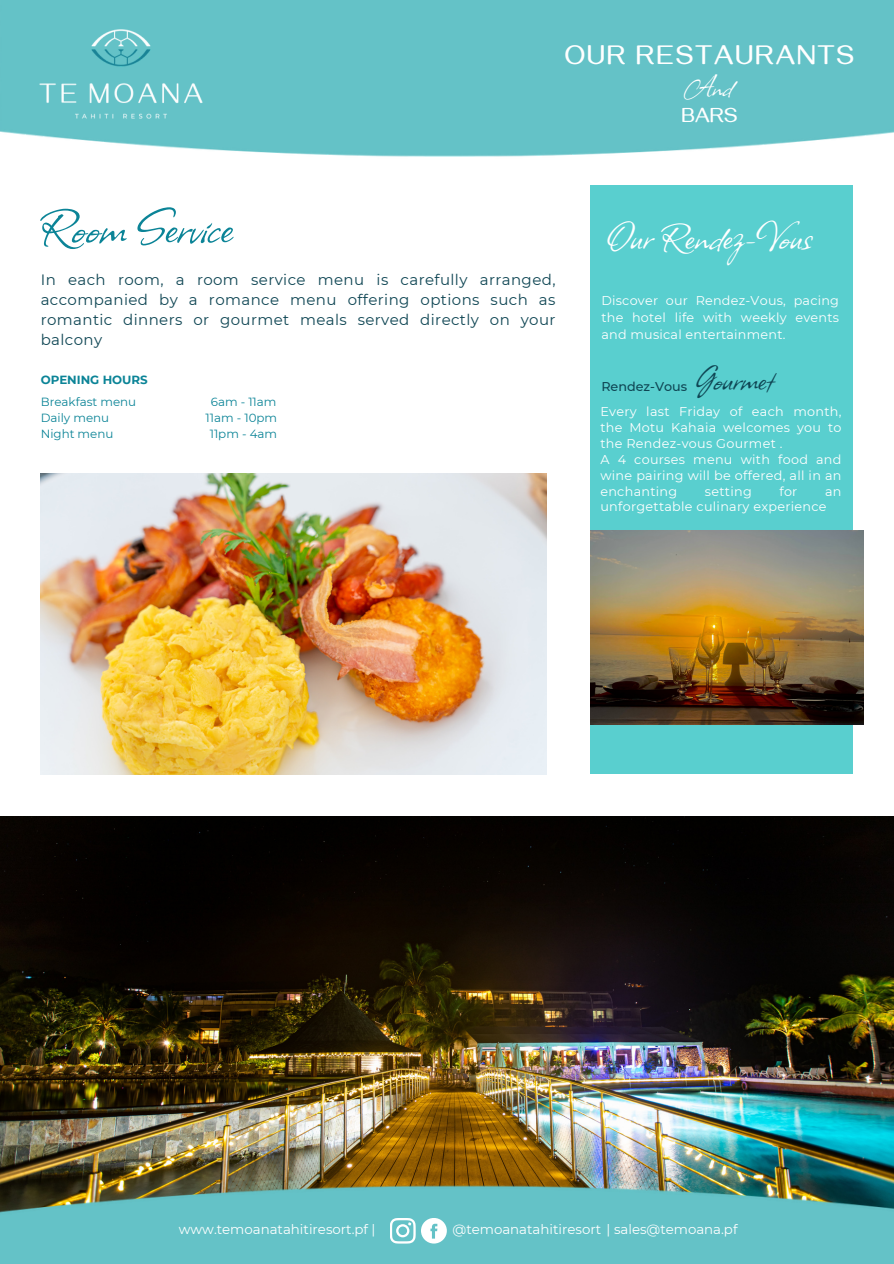
<style>
.page{position:relative;width:894px;height:1264px;background:#fff}
.page>*{position:absolute;margin:0;border:0;box-sizing:border-box;transform-origin:0 0}
.t1{font:60px "Allison";color:#0b8497}
.t2{font:45px "Allison";letter-spacing:.01em;color:#fff}
.t3{font:39px "Allison";color:#0f4654}
.t4{font:32.25px "Allison";color:#fff}
.t5{font:700 28.05px "Gayathri";letter-spacing:.06em;color:#fff}
.t6{font:700 21.15px "Gayathri";color:#fff}
.t7{font:15px/20.2px "Montserrat";letter-spacing:.025em;color:#0f4654;text-align:justify}
.t8{font:13.35px "Montserrat";color:#fff}
.t9{font:12.75px/15.9px "Montserrat";letter-spacing:.025em;color:#fff;text-align:justify}
.t10{font:500 12.75px "Montserrat";color:#0f4654}
.t11{font:11.85px "Montserrat";color:#0b8497}
.t12{font:700 11.85px "Montserrat";color:#0b8497}
</style>
<div class="page">
<div style="left:0;top:0;width:892px;height:157px;background:#64c2c7"></div>
<img style="left:40px;top:29px;width:163px;height:89px">
<div style="left:590px;top:185px;width:262px;height:589px;background:#59cfcf"></div>
<img style="left:590px;top:530px;width:273px;height:194px">
<img style="left:41px;top:474px;width:505px;height:300px">
<img style="left:0;top:816px;width:893px;height:364px">
<img style="left:0;top:1180px;width:893px;height:83px">
<svg style="left:390px;top:1217px;width:25px;height:26px"></svg>
<svg style="left:421px;top:1217px;width:25px;height:26px"></svg>
<p class="t5" style="left:564px;top:43px;width:291px">OUR RESTAURANTS</p>
<p class="t4" style="left:686px;top:67px;width:47px">And</p>
<h5 class="t6" style="left:681px;top:107px;width:57px">BARS</h5>
<p class="t1" style="left:40px;top:188px;width:194px">Room Service</p>
<h1 class="t7" style="left:41px;top:269px;width:516px">In each room, a room service menu is carefully arranged, accompanied by a romance menu offering options such as romantic dinners or gourmet meals served directly on your balcony</h1>
<h2 class="t12" style="left:41px;top:372px;width:109px">OPENING HOURS</h2>
<p class="t11" style="left:41px;top:395px;width:97px">Breakfast menu</p>
<p class="t11" style="left:211px;top:395px;width:67px">6am - 11am</p>
<p class="t11" style="left:41px;top:410px;width:70px">Daily menu</p>
<h3 class="t11" style="left:205px;top:410px;width:73px">11am - 10pm</h3>
<h3 class="t11" style="left:41px;top:426px;width:74px">Night menu</h3>
<p class="t11" style="left:210px;top:426px;width:69px">11pm - 4am</p>
<p class="t2" style="left:605px;top:207px;width:208px">Our Rendez-Vous</p>
<p class="t9" style="left:601px;top:292px;width:239px;line-height:16.8px">Discover our Rendez-Vous, pacing the hotel life with weekly events and musical entertainment.</p>
<p class="t3" style="left:694px;top:355px;width:81px">Gourmet</p>
<p class="t9" style="left:600px;top:403px;width:242px">Every last Friday of each month, the Motu Kahaia welcomes you to the Rendez-vous Gourmet .</p>
<p class="t9" style="left:600px;top:451px;width:242px">A 4 courses menu with food and wine pairing will be offered, all in an enchanting</p>
<p class="t10" style="left:601px;top:378px;width:87px">Rendez-Vous</p>
<p class="t9" style="left:704px;top:483px;width:48px">setting</p>
<p class="t9" style="left:779px;top:483px;width:20px">for</p>
<p class="t9" style="left:600px;top:483px;width:242px;text-indent:224px">an unforgettable culinary experience</p>
<p class="t8" style="left:179px;top:1220px;width:198px">www.temoanatahitiresort.pf |</p>
<p class="t8" style="left:452px;top:1220px;width:286px">@temoanatahitiresort | sales@temoana.pf</p>
</div>
